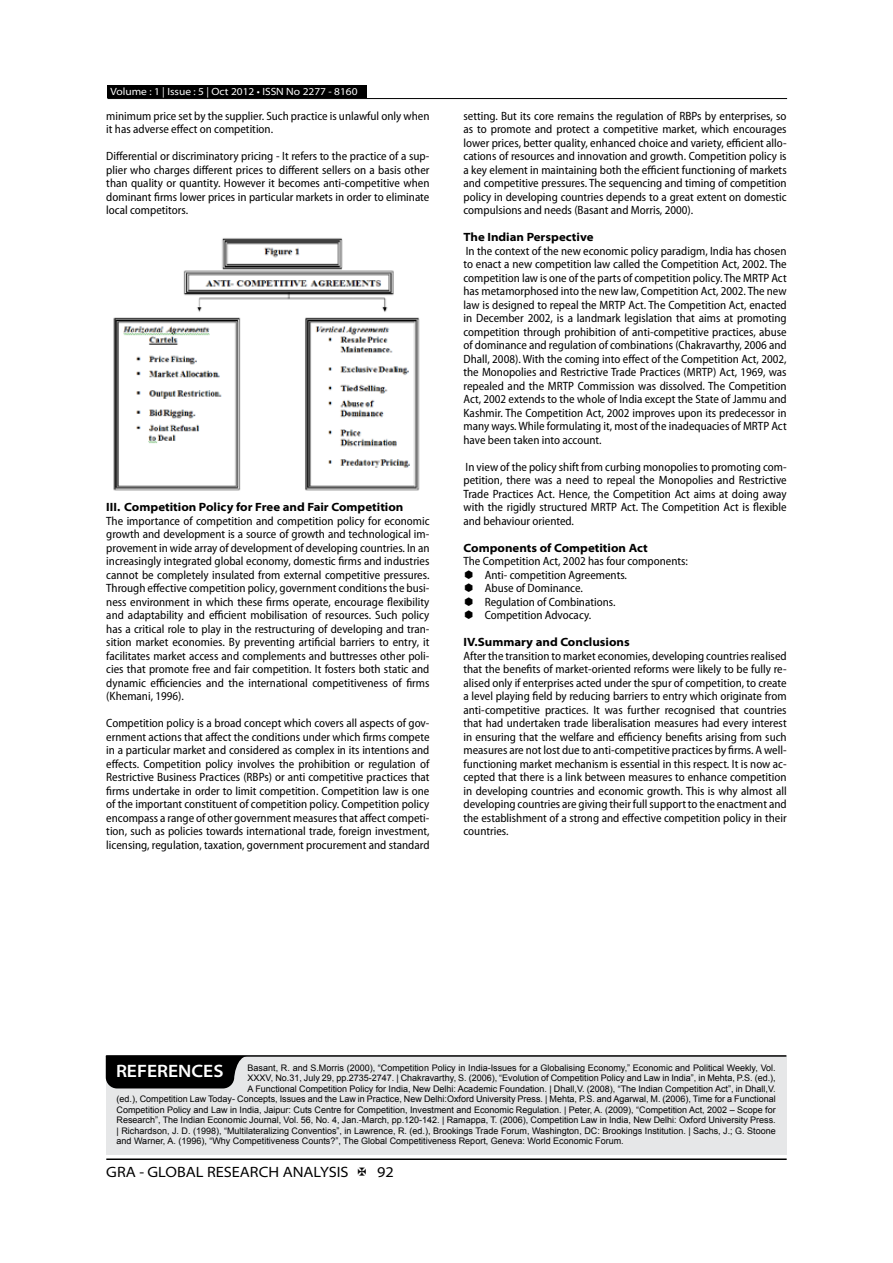
<style>
.page{position:relative;width:893px;height:1263px;background:#fff}
.page>*{position:absolute;margin:0;border:0;box-sizing:border-box;transform-origin:0 0}
.t1{font:600 semi-expanded 18px "Myriad Pro";color:#fff}
.t2{font:semi-expanded 15px "Myriad Pro";color:#000}
.t3{font:semi-condensed 12px/13.5px "Myriad Pro";color:#000;text-align:justify}
.t4{font:700 semi-expanded 12px "Myriad Pro";color:#000}
.t5{font:semi-expanded 10.5px "Myriad Pro";color:#fff}
.t6{font:9px "Arial";color:#000}
</style>
<div class="page">
<hr style="left:106px;top:1158px;width:681px;height:2px;background:#000">
<div style="left:107px;top:85px;width:260px;height:13px;background:#000"></div>
<hr style="left:107px;top:98px;width:680px;height:1px;background:#000">
<img style="left:113px;top:238px;width:307px;height:253px">
<div style="left:106px;top:1056px;width:681px;height:99px;background:#e6e7e8"></div>
<hr style="left:106px;top:1055px;width:680px;height:2px;background:#000">
<svg style="left:106px;top:1056px;width:142px;height:32px;background:#141414"></svg>
<p class="t5" style="left:110px;top:86px;width:249px">Volume : 1 | Issue : 5 | Oct 2012 • ISSN No 2277 - 8160</p>
<p class="t3" style="left:106px;top:109px;width:325px">minimum price set by the supplier. Such practice is unlawful only when it has adverse effect on competition.</p>
<p class="t3" style="left:106px;top:150px;width:325px">Differential or discriminatory pricing - It refers to the practice of a sup&shy;plier who charges different prices to different sellers on a basis other than quality or quantity. However it becomes anti-competitive when dominant firms lower prices in particular markets in order to eliminate local competitors.</p>
<p class="t4" style="left:106px;top:500px;width:299px">III. Competition Policy for Free and Fair Competition</p>
<p class="t3" style="left:106px;top:514px;width:325px">The importance of competition and competition policy for economic growth and development is a source of growth and technological im&shy;provement in wide array of development of developing countries. In an increasingly integrated global economy, domestic firms and industries cannot be completely insulated from external competitive pressures.<br>Through effective competition policy, government conditions the busi&shy;ness environment in which these firms operate, encourage flexibility and adaptability and efficient mobilisation of resources. Such policy has a critical role to play in the restructuring of developing and tran&shy;sition market economies. By preventing artificial barriers to entry, it facilitates market access and complements and buttresses other poli&shy;cies that promote free and fair competition. It fosters both static and dynamic efficiencies and the international competitiveness of firms (Khemani, 1996).</p>
<p class="t3" style="left:106px;top:717px;width:325px">Competition policy is a broad concept which covers all aspects of gov&shy;ernment actions that affect the conditions under which firms compete in a particular market and considered as complex in its intentions and effects. Competition policy involves the prohibition or regulation of Restrictive Business Practices (RBPs) or anti competitive practices that firms undertake in order to limit competition. Competition law is one of the important constituent of competition policy. Competition policy encompass a range of other government measures that affect competi&shy;tion, such as policies towards international trade, foreign investment, licensing, regulation, taxation, government procurement and standard</p>
<p class="t3" style="left:463px;top:109px;width:325px">setting. But its core remains the regulation of RBPs by enterprises, so as to promote and protect a competitive market, which encourages lower prices, better quality, enhanced choice and variety, efficient allo&shy;cations of resources and innovation and growth. Competition policy is a key element in maintaining both the efficient functioning of markets and competitive pressures. The sequencing and timing of competition policy in developing countries depends to a great extent on domestic compulsions and needs (Basant and Morris, 2000).</p>
<p class="t4" style="left:463px;top:230px;width:131px">The Indian Perspective</p>
<p class="t3" style="left:463px;top:244px;width:325px">In the context of the new economic policy paradigm, India has chosen to enact a new competition law called the Competition Act, 2002. The competition law is one of the parts of competition policy. The MRTP Act has metamorphosed into the new law, Competition Act, 2002. The new law is designed to repeal the MRTP Act. The Competition Act, enacted in December 2002, is a landmark legislation that aims at promoting competition through prohibition of anti-competitive practices, abuse of dominance and regulation of combinations (Chakravarthy, 2006 and Dhall, 2008). With the coming into effect of the Competition Act, 2002, the Monopolies and Restrictive Trade Practices (MRTP) Act, 1969, was repealed and the MRTP Commission was dissolved. The Competition Act, 2002 extends to the whole of India except the State of Jammu and Kashmir. The Competition Act, 2002 improves upon its predecessor in many ways. While formulating it, most of the inadequacies of MRTP Act have been taken into account.</p>
<p class="t3" style="left:463px;top:460px;width:325px">In view of the policy shift from curbing monopolies to promoting com&shy;petition, there was a need to repeal the Monopolies and Restrictive Trade Practices Act. Hence, the Competition Act aims at doing away with the rigidly structured MRTP Act. The Competition Act is flexible and behaviour oriented.</p>
<p class="t4" style="left:463px;top:541px;width:186px">Components of Competition Act</p>
<p class="t3" style="left:485px;top:555px;width:205px;text-align:left;text-indent:-21px">The Competition Act, 2002 has four components:<br>Anti- competition Agreements.<br>Abuse of Dominance.<br>Regulation of Combinations.<br>Competition Advocacy.</p>
<p class="t4" style="left:463px;top:635px;width:168px">IV.Summary and Conclusions</p>
<p class="t3" style="left:463px;top:649px;width:325px">After the transition to market economies, developing countries realised that the benefits of market-oriented reforms were likely to be fully re&shy;alised only if enterprises acted under the spur of competition, to create a level playing field by reducing barriers to entry which originate from anti-competitive practices. It was further recognised that countries that had undertaken trade liberalisation measures had every interest in ensuring that the welfare and efficiency benefits arising from such measures are not lost due to anti-competitive practices by firms. A well&shy;functioning market mechanism is essential in this respect. It is now ac&shy;cepted that there is a link between measures to enhance competition in developing countries and economic growth. This is why almost all developing countries are giving their full support to the enactment and the establishment of a strong and effective competition policy in their countries.</p>
<h1 class="t1" style="left:116px;top:1061px;width:109px">REFERENCES</h1>
<p class="t6" style="left:248px;top:1061px;width:530px">Basant, R. and S.Morris (2000), “Competition Policy in India-Issues for a Globalising Economy,” Economic and Political Weekly, Vol.</p>
<p class="t6" style="left:248px;top:1072px;width:530px">XXXV, No.31, July 29, pp.2735-2747. | Chakravarthy, S. (2006), “Evolution of Competition Policy and Law in India”, in Mehta, P.S. (ed.),</p>
<p class="t6" style="left:248px;top:1082px;width:530px">A Functional Competition Policy for India, New Delhi: Academic Foundation. | Dhall,V. (2008), “The Indian Competition Act”, in Dhall,V.</p>
<p class="t6" style="left:117px;top:1093px;width:661px">(ed.), Competition Law Today- Concepts, Issues and the Law in Practice, New Delhi:Oxford University Press. | Mehta, P.S. and Agarwal, M. (2006), Time for a Functional</p>
<p class="t6" style="left:117px;top:1103px;width:661px">Competition Policy and Law in India, Jaipur: Cuts Centre for Competition, Investment and Economic Regulation. | Peter, A. (2009), “Competition Act, 2002 – Scope for</p>
<p class="t6" style="left:117px;top:1114px;width:661px">Research”, The Indian Economic Journal, Vol. 56, No. 4, Jan.-March, pp.120-142. | Ramappa, T. (2006), Competition Law in India, New Delhi: Oxford University Press.</p>
<p class="t6" style="left:117px;top:1124px;width:661px">| Richardson, J. D. (1998), “Multilateralizing Conventios”, in Lawrence, R. (ed.), Brookings Trade Forum, Washington, DC: Brookings Institution. | Sachs, J.; G. Stoone</p>
<p class="t6" style="left:117px;top:1135px;width:509px">and Warner, A. (1996), “Why Competitiveness Counts?”, The Global Competitiveness Report, Geneva: World Economic Forum.</p>
<p class="t2" style="left:106px;top:1164px;width:244px">GRA - GLOBAL RESEARCH ANALYSIS</p>
<p class="t2" style="left:377px;top:1164px;width:18px">92</p>
</div>
